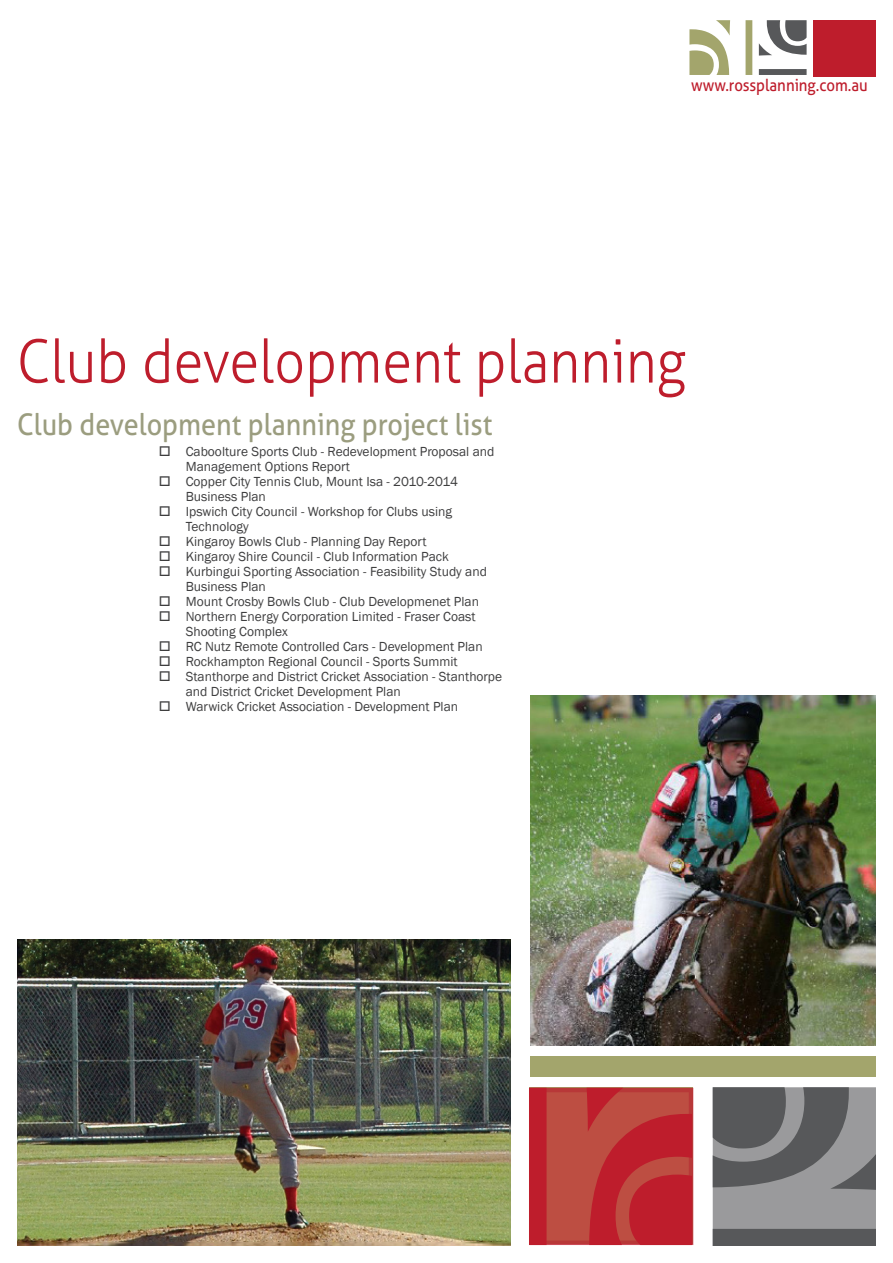
<style>
.page{position:relative;width:893px;height:1263px;background:#fff}
.page>*{position:absolute;margin:0;border:0;box-sizing:border-box;transform-origin:0 0}
.RP_Heading_1{font:300 60px "Aller";color:#be1d2c;scale:.9 1}
.RP_Heading_2{font:30px "Aller";color:#9b9d7f;scale:.9 1}
.RP_Heading_2_2{font:16.65px "Aller";color:#be1d2c;scale:.9 1}
.t1{font:13.5px/15px "Franklin Gothic";color:#3e3e3f}
</style>
<div class="page">
<div style="left:759px;top:69px;width:48px;height:6px;background:#57585a"></div>
<svg style="left:759px;top:20px;width:48px;height:36px"></svg>
<div style="left:746px;top:20px;width:6px;height:55px;background:#a3a56c"></div>
<svg style="left:689px;top:20px;width:41px;height:55px"></svg>
<div style="left:813px;top:20px;width:63px;height:57px;background:#be1d2c"></div>
<img style="left:530px;top:695px;width:346px;height:350px">
<div style="left:530px;top:1088px;width:163px;height:157px;background:#bd4e42;border:4px solid #be1d2c"></div>
<div style="left:529px;top:1088px;width:18px;height:157px;background:#be1d2c"></div>
<svg style="left:587px;top:1088px;width:105px;height:157px"></svg>
<div style="left:530px;top:1056px;width:346px;height:20px;background:#a3a56c"></div>
<svg style="left:713px;top:1087px;width:163px;height:159px;background:#78797b"></svg>
<img style="left:19px;top:940px;width:489px;height:302px">
<p class="RP_Heading_2_2" style="left:691px;top:75px;width:198px">www.rossplanning.com.au</p>
<p class="RP_Heading_1" style="left:17px;top:325px;width:744px">Club development planning</p>
<p class="RP_Heading_2" style="left:17px;top:406px;width:530px">Club development planning project list</p>
<p class="t1" style="left:186px;top:444px;width:310px">Caboolture Sports Club - Redevelopment Proposal and<br>Management Options Report</p>
<p class="t1" style="left:186px;top:474px;width:274px">Copper City Tennis Club, Mount Isa - 2010-2014<br>Business Plan</p>
<p class="t1" style="left:186px;top:504px;width:268px">Ipswich City Council - Workshop for Clubs using<br>Technology</p>
<p class="t1" style="left:186px;top:534px;width:242px">Kingaroy Bowls Club - Planning Day Report</p>
<p class="t1" style="left:186px;top:549px;width:265px">Kingaroy Shire Council - Club Information Pack</p>
<p class="t1" style="left:186px;top:564px;width:303px">Kurbingui Sporting Association - Feasibility Study and<br>Business Plan</p>
<p class="t1" style="left:186px;top:594px;width:295px">Mount Crosby Bowls Club - Club Developmenet Plan</p>
<p class="t1" style="left:186px;top:609px;width:291px">Northern Energy Corporation Limited - Fraser Coast<br>Shooting Complex</p>
<p class="t1" style="left:186px;top:639px;width:298px">RC Nutz Remote Controlled Cars - Development Plan</p>
<p class="t1" style="left:186px;top:654px;width:273px">Rockhampton Regional Council - Sports Summit</p>
<p class="t1" style="left:186px;top:669px;width:318px">Stanthorpe and District Cricket Association - Stanthorpe and District Cricket Development Plan</p>
<p class="t1" style="left:186px;top:699px;width:274px">Warwick Cricket Association - Development Plan</p>
</div>
